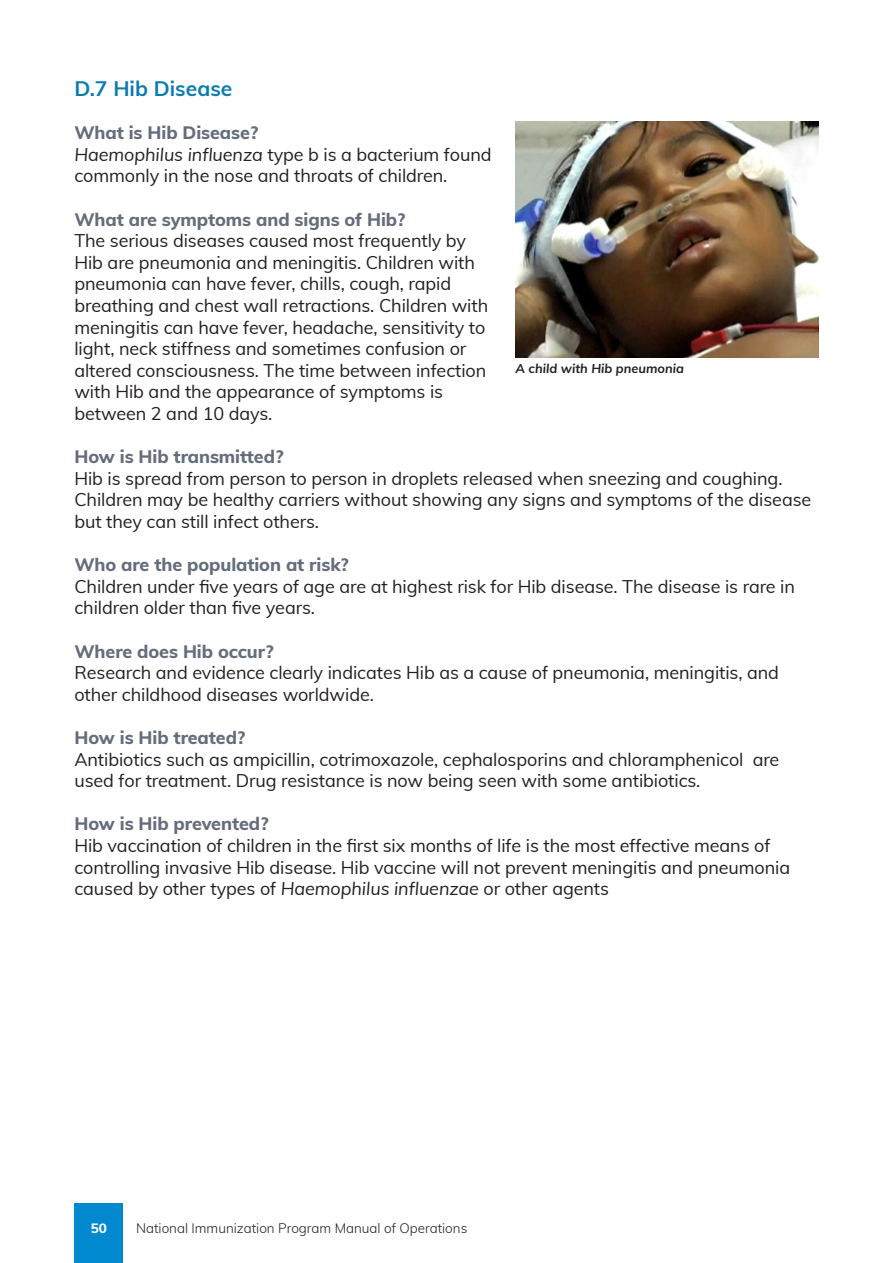
<style>
.page{position:relative;width:893px;height:1263px;background:#fff}
.page>*{position:absolute;margin:0;border:0;box-sizing:border-box;transform-origin:0 0}
.t1{font:700 21px "Muli";color:#0c7cae}
.t2{font:18px/21.6px "Muli";letter-spacing:-.005em;color:#231f20}
.t3{font:800 18px "Muli";letter-spacing:-.005em;color:#646d7c}
.t4{font:300 13.5px "Muli";color:#231f20}
.t5{font:800 13.5px "Muli";color:#fff}
.t6{font:italic 700 12.75px "Muli";color:#231f20}
.s1{font-weight:800;color:#646d7c}
.s2{font-style:italic}
</style>
<div class="page">
<div style="left:74px;top:1203px;width:49px;height:60px;background:#0089cf"></div>
<img style="left:516px;top:121px;width:303px;height:236px">
<p class="t1" style="left:74px;top:73px;width:159px">D.7 Hib Disease</p>
<p class="t2" style="left:74px;top:121px;width:419px"><span class="s1">What is Hib Disease?<br></span><span class="s2">Haemophilus influenza</span> type b is a bacterium found commonly in the nose and throats of children.</p>
<p class="t3" style="left:74px;top:206px;width:333px">What are symptoms and signs of Hib?</p>
<p class="t2" style="left:74px;top:229px;width:415px">The serious diseases caused most frequently by Hib are pneumonia and meningitis. Children with pneumonia can have fever, chills, cough, rapid breathing and chest wall retractions. Children with meningitis can have fever, headache, sensitivity to light, neck stiffness and sometimes confusion or altered consciousness. The time between infection with Hib and the appearance of symptoms is between 2 and 10 days.</p>
<p class="t3" style="left:74px;top:443px;width:211px">How is Hib transmitted?</p>
<p class="t2" style="left:74px;top:467px;width:738px">Hib is spread from person to person in droplets released when sneezing and coughing.<br>Children may be healthy carriers without showing any signs and symptoms of the disease but they can still infect others.</p>
<p class="t3" style="left:74px;top:551px;width:276px">Who are the population at risk?</p>
<p class="t2" style="left:74px;top:575px;width:722px">Children under five years of age are at highest risk for Hib disease. The disease is rare in children older than five years.</p>
<p class="t3" style="left:74px;top:638px;width:201px">Where does Hib occur?</p>
<p class="t2" style="left:74px;top:661px;width:706px">Research and evidence clearly indicates Hib as a cause of pneumonia, meningitis, and other childhood diseases worldwide.</p>
<p class="t3" style="left:74px;top:724px;width:173px">How is Hib treated?</p>
<p class="t2" style="left:74px;top:747px;width:706px">Antibiotics such as ampicillin, cotrimoxazole, cephalosporins and chloramphenicol are used for treatment. Drug resistance is now being seen with some antibiotics.</p>
<p class="t3" style="left:74px;top:811px;width:196px">How is Hib prevented?</p>
<p class="t2" style="left:74px;top:834px;width:717px">Hib vaccination of children in the first six months of life is the most effective means of controlling invasive Hib disease. Hib vaccine will not prevent meningitis and pneumonia caused by other types of <span class="s2">Haemophilus influenzae</span> or other agents</p>
<p class="t6" style="left:516px;top:359px;width:170px">A child with Hib pneumonia</p>
<p class="t5" style="left:91px;top:1218px;width:18px">50</p>
<p class="t4" style="left:136px;top:1218px;width:333px">National Immunization Program Manual of Operations</p>
</div>
